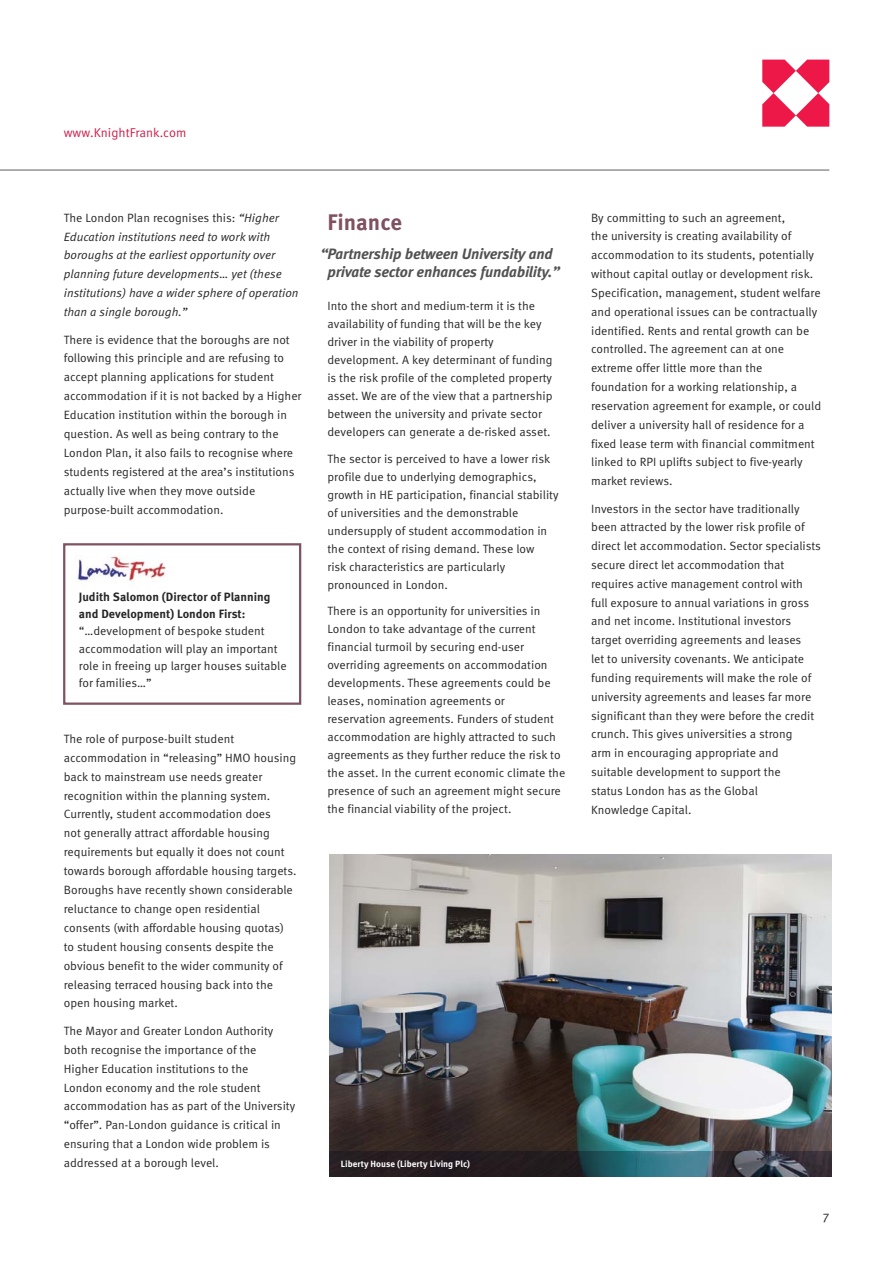
<style>
.page{position:relative;width:893px;height:1263px;background:#fff}
.page>*{position:absolute;margin:0;border:0;box-sizing:border-box;transform-origin:0 0}
.t1{font:700 22.5px "KF Meta OT";color:#7e5260}
.t2{font:italic 700 15px/18px "KF Meta OT";letter-spacing:-.015em;color:#525152;text-align:center}
.t3{font:12.75px "KF Meta OT";color:#cc1e4a}
.t4{font:12.75px "KF Meta OT";color:#272627}
.t5{font:12px/18.9px "KF Meta OT";color:#272627}
.t6{font:italic 12px/18.9px "KF Meta OT";color:#272627}
.t7{font:700 12px/17.2px "KF Meta OT";color:#272627}
.t8{font:700 9px "KF Meta OT";color:#fff}
.s1{font-style:normal}
</style>
<div class="page">
<hr style="left:0;top:169px;width:829px;height:2px;background:#939393">
<svg style="left:762px;top:60px;width:67px;height:67px"></svg>
<img style="left:76px;top:555px;width:91px;height:28px">
<div style="left:63px;top:543px;width:238px;height:162px;border:2px solid #7e5260"></div>
<img style="left:329px;top:855px;width:502px;height:297px">
<hr style="left:329px;top:1177px;width:502px;height:1px;background:#b3b4bb">
<img style="left:329px;top:1152px;width:502px;height:25px">
<p class="t3" style="left:64px;top:128px;width:124px">www.KnightFrank.com</p>
<p class="t6" style="left:64px;top:209px;width:236px"><span class="s1">The London Plan recognises this:</span> “Higher Education institutions need to work with boroughs at the earliest opportunity over planning future developments… yet (these institutions) have a wider sphere of operation than a single borough.”</p>
<p class="t5" style="left:64px;top:331px;width:239px">There is evidence that the boroughs are not following this principle and are refusing to accept planning applications for student accommodation if it is not backed by a Higher Education institution within the borough in question. As well as being contrary to the London Plan, it also fails to recognise where students registered at the area’s institutions actually live when they move outside purpose-built accommodation.</p>
<p class="t7" style="left:79px;top:589px;width:193px">Judith Salomon (Director of Planning and Development) London First:</p>
<p class="t5" style="left:79px;top:624px;width:209px;line-height:17.2px">“…development of bespoke student accommodation will play an important role in freeing up larger houses suitable for families…”</p>
<p class="t5" style="left:64px;top:730px;width:234px">The role of purpose-built student accommodation in “releasing” HMO housing back to mainstream use needs greater recognition within the planning system.<br>Currently, student accommodation does<br>not generally attract affordable housing requirements but equally it does not count towards borough affordable housing targets.<br>Boroughs have recently shown considerable reluctance to change open residential consents (with affordable housing quotas) to student housing consents despite the obvious benefit to the wider community of releasing terraced housing back into the open housing market.</p>
<p class="t5" style="left:64px;top:1022px;width:233px">The Mayor and Greater London Authority both recognise the importance of the<br>Higher Education institutions to the<br>London economy and the role student accommodation has as part of the University “offer”. Pan-London guidance is critical in ensuring that a London wide problem is addressed at a borough level.</p>
<h1 class="t1" style="left:327px;top:213px;width:76px">Finance</h1>
<p class="t2" style="left:320px;top:247px;width:241px">“Partnership between University and private sector enhances fundability.”</p>
<p class="t5" style="left:327px;top:298px;width:227px;line-height:18px">Into the short and medium-term it is the availability of funding that will be the key driver in the viability of property development. A key determinant of funding is the risk profile of the completed property asset. We are of the view that a partnership between the university and private sector developers can generate a de-risked asset.</p>
<p class="t5" style="left:327px;top:450px;width:233px;line-height:18px">The sector is perceived to have a lower risk profile due to underlying demographics, growth in HE participation, financial stability of universities and the demonstrable undersupply of student accommodation in the context of rising demand. These low<br>risk characteristics are particularly pronounced in London.</p>
<p class="t5" style="left:327px;top:603px;width:239px;line-height:18px">There is an opportunity for universities in London to take advantage of the current financial turmoil by securing end-user overriding agreements on accommodation developments. These agreements could be leases, nomination agreements or reservation agreements. Funders of student accommodation are highly attracted to such agreements as they further reduce the risk to the asset. In the current economic climate the presence of such an agreement might secure the financial viability of the project.</p>
<p class="t8" style="left:341px;top:1160px;width:131px">Liberty House (Liberty Living Plc)</p>
<p class="t5" style="left:591px;top:209px;width:232px">By committing to such an agreement,<br>the university is creating availability of accommodation to its students, potentially without capital outlay or development risk.<br>Specification, management, student welfare and operational issues can be contractually identified. Rents and rental growth can be controlled. The agreement can at one extreme offer little more than the foundation for a working relationship, a reservation agreement for example, or could deliver a university hall of residence for a fixed lease term with financial commitment linked to RPI uplifts subject to five-yearly market reviews.</p>
<p class="t5" style="left:591px;top:500px;width:231px">Investors in the sector have traditionally been attracted by the lower risk profile of direct let accommodation. Sector specialists secure direct let accommodation that requires active management control with full exposure to annual variations in gross and net income. Institutional investors target overriding agreements and leases<br>let to university covenants. We anticipate funding requirements will make the role of university agreements and leases far more significant than they were before the credit crunch. This gives universities a strong<br>arm in encouraging appropriate and suitable development to support the<br>status London has as the Global<br>Knowledge Capital.</p>
<p class="t4" style="left:823px;top:1213px;width:8px">7</p>
</div>
